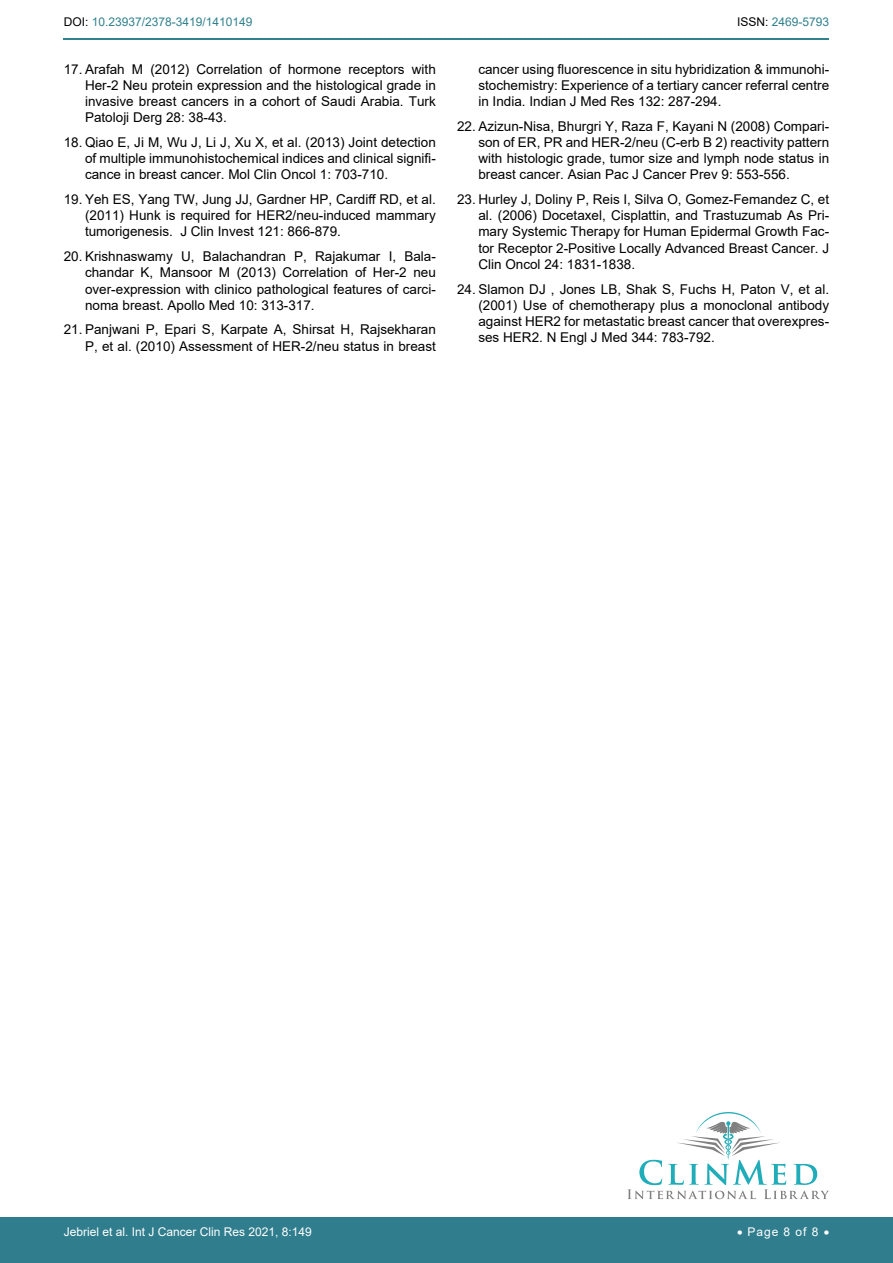
<style>
.page{position:relative;width:893px;height:1263px;background:#fff}
.page>*{position:absolute;margin:0;border:0;box-sizing:border-box;transform-origin:0 0}
.t1{font:13.5px/16.2px "Arial";color:#000;text-align:justify}
.t2{font:12px "Arial";color:#fff}
.t3{font:12px "Arial";color:#30808d}
.s1{color:#000}
</style>
<div class="page">
<div style="left:0;top:1217px;width:893px;height:46px;background:#307d8d"></div>
<hr style="left:64px;top:38px;width:765px;height:2px;background:#30808d">
<svg style="left:627px;top:1112px;width:202px;height:87px"></svg>
<p class="t3" style="left:64px;top:14px;width:190px"><span class="s1">DOI:</span> 10.23937/2378-3419/1410149</p>
<p class="t3" style="left:737px;top:14px;width:94px"><span class="s1">ISSN:</span> 2469-5793</p>
<p class="t1" style="left:85px;top:61px;width:352px;text-indent:-21px">17. Arafah M (2012) Correlation of hormone receptors with Her-2 Neu protein expression and the histological grade in invasive breast cancers in a cohort of Saudi Arabia. Turk Patoloji Derg 28: 38-43.</p>
<p class="t1" style="left:85px;top:134px;width:352px;text-indent:-21px">18. Qiao E, Ji M, Wu J, Li J, Xu X, et al. (2013) Joint detection of multiple immunohistochemical indices and clinical signifi&shy;cance in breast cancer. Mol Clin Oncol 1: 703-710.</p>
<p class="t1" style="left:85px;top:191px;width:352px;text-indent:-21px">19. Yeh ES, Yang TW, Jung JJ, Gardner HP, Cardiff RD, et al. (2011) Hunk is required for HER2/neu-induced mammary tumorigenesis. J Clin Invest 121: 866-879.</p>
<p class="t1" style="left:85px;top:248px;width:352px;text-indent:-21px">20. Krishnaswamy U, Balachandran P, Rajakumar I, Bala&shy;chandar K, Mansoor M (2013) Correlation of Her-2 neu over-expression with clinico pathological features of carci&shy;noma breast. Apollo Med 10: 313-317.</p>
<p class="t1" style="left:64px;top:322px;width:374px;text-align:right">21. Panjwani P, Epari S, Karpate A, Shirsat H, Rajsekharan<br>P, et al. (2010) Assessment of HER-2/neu status in breast</p>
<p class="t1" style="left:478px;top:61px;width:352px">cancer using fluorescence in situ hybridization &amp; immunohi&shy;stochemistry: Experience of a tertiary cancer referral centre in India. Indian J Med Res 132: 287-294.</p>
<p class="t1" style="left:478px;top:118px;width:352px;text-indent:-21px">22. Azizun-Nisa, Bhurgri Y, Raza F, Kayani N (2008) Compari&shy;son of ER, PR and HER-2/neu (C-erb B 2) reactivity pattern with histologic grade, tumor size and lymph node status in breast cancer. Asian Pac J Cancer Prev 9: 553-556.</p>
<p class="t1" style="left:478px;top:191px;width:352px;text-indent:-21px">23. Hurley J, Doliny P, Reis I, Silva O, Gomez-Femandez C, et al. (2006) Docetaxel, Cisplattin, and Trastuzumab As Pri&shy;mary Systemic Therapy for Human Epidermal Growth Fac&shy;tor Receptor 2-Positive Locally Advanced Breast Cancer. J Clin Oncol 24: 1831-1838.</p>
<p class="t1" style="left:478px;top:281px;width:352px;text-indent:-21px">24. Slamon DJ , Jones LB, Shak S, Fuchs H, Paton V, et al. (2001) Use of chemotherapy plus a monoclonal antibody against HER2 for metastatic breast cancer that overexpres&shy;ses HER2. N Engl J Med 344: 783-792.</p>
<p class="t2" style="left:64px;top:1223px;width:250px">Jebriel et al. Int J Cancer Clin Res 2021, 8:149</p>
<p class="t2" style="left:737px;top:1223px;width:94px">• Page 8 of 8 •</p>
</div>
